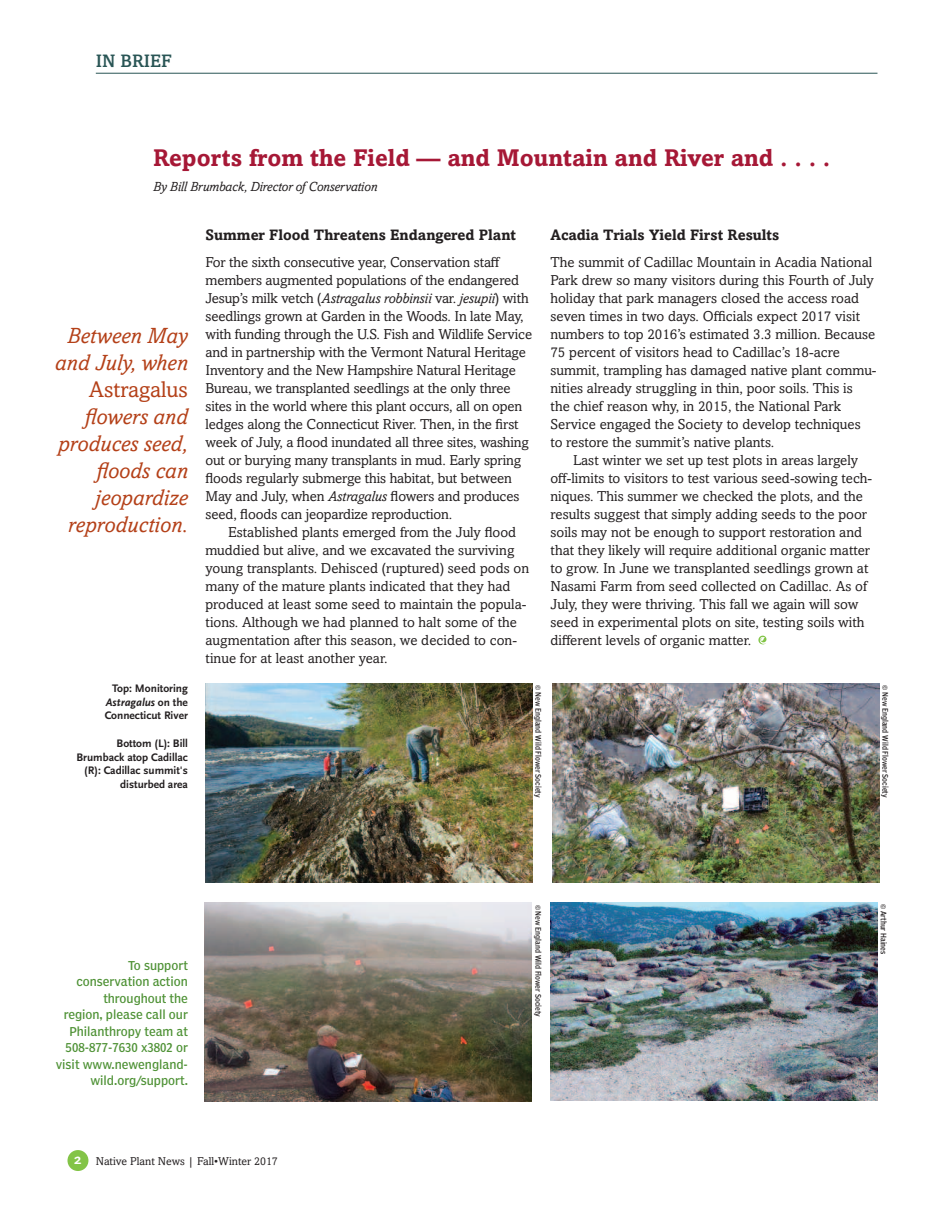
<style>
.page{position:relative;width:945px;height:1215px;background:#fff}
.page>*{position:absolute;margin:0;border:0;box-sizing:border-box;transform-origin:0 0}
.t1{font:700 24px "Amasis MT Std";color:#a61836}
.t2{font:italic 22.5px/27px "Amasis MT Std";color:#b44018;text-align:center}
.t3{font:22.5px "Amasis MT Std";color:#b44018}
.t4{font:500 18px "Amasis MT Std";color:#295555}
.t5{font:700 15px "Amasis MT Std";color:#231f20}
.t6{font:14.4px/18px "Amasis MT Std";color:#231f20}
.t7{font:italic 13.5px "Amasis MT Std";letter-spacing:-.015em;color:#231f20}
.t8{font:condensed 12px/16.5px "Poynter Agate One";color:#4f9236;text-align:right}
.t9{font:700 11.4px/13.6px "Scala Sans OT";color:#231f20;text-align:justify}
.t10{font:11.4px "Amasis MT Std";color:#231f20}
.t11{font:7.5px "Poynter Agate One Comp";color:#231f20}
.s1{font-style:italic}
.s2{font-family:"Scala Sans OT";font-weight:700;font-size:15px;color:#fff}
</style>
<div class="page">
<svg style="left:759px;top:636px;width:8px;height:8px"></svg>
<div style="left:68px;top:1150px;width:20px;height:21px;background:#83c447;border-radius:50%"></div>
<hr style="left:96px;top:73px;width:781px;height:1px;background:#295555">
<img style="left:206px;top:683px;width:327px;height:199px">
<img style="left:205px;top:903px;width:327px;height:198px">
<img style="left:552px;top:683px;width:327px;height:199px">
<img style="left:550px;top:902px;width:327px;height:199px">
<p class="t4" style="left:96px;top:55px;width:78px">IN BRIEF</p>
<h1 class="t1" style="left:153px;top:149px;width:679px">Reports from the Field — and Mountain and River and . . . .</h1>
<p class="t7" style="left:153px;top:182px;width:226px">By Bill Brumback, Director of Conservation</p>
<h2 class="t2" style="left:55px;top:324px;width:135px">Between May and July, when</h2>
<h2 class="t3" style="left:89px;top:382px;width:101px">Astragalus</h2>
<h2 class="t2" style="left:58px;top:405px;width:131px;text-align:right">flowers and produces seed, floods can jeopardize reproduction.</h2>
<p class="t9" style="left:105px;top:682px;width:85px;text-indent:8px">top: Monitoring <span class="s1">Astragalus</span> on the connecticut river</p>
<p class="t9" style="left:76px;top:737px;width:113px;text-align:right">bottom (l): bill brumback atop cadillac (r): cadillac summit's disturbed area</p>
<p class="t5" style="left:206px;top:229px;width:312px">Summer Flood Threatens Endangered Plant</p>
<p class="t6" style="left:206px;top:254px;width:328px">For the sixth consecutive year, Conservation staff members augmented populations of the endangered Jesup’s milk vetch (<span class="s1">Astragalus robbinsii</span> var. <span class="s1">jesupii</span>) with seedlings grown at Garden in the Woods. In late May, with funding through the U.S. Fish and Wildlife Service and in partnership with the Vermont Natural Heritage Inventory and the New Hampshire Natural Heritage Bureau, we transplanted seedlings at the only three sites in the world where this plant occurs, all on open ledges along the Connecticut River. Then, in the first week of July, a flood inundated all three sites, washing out or burying many transplants in mud. Early spring floods regularly submerge this habitat, but between May and July, when <span class="s1">Astragalus</span> flowers and produces seed, floods can jeopardize reproduction.</p>
<p class="t6" style="left:206px;top:524px;width:325px;text-indent:23px">Established plants emerged from the July flood muddied but alive, and we excavated the surviving young transplants. Dehisced (ruptured) seed pods on many of the mature plants indicated that they had produced at least some seed to maintain the popula&shy;tions. Although we had planned to halt some of the augmentation after this season, we decided to con&shy;tinue for at least another year.</p>
<p class="t5" style="left:551px;top:229px;width:230px">Acadia Trials Yield First Results</p>
<p class="t6" style="left:551px;top:254px;width:328px">The summit of Cadillac Mountain in Acadia National Park drew so many visitors during this Fourth of July holiday that park managers closed the access road seven times in two days. Officials expect 2017 visit numbers to top 2016’s estimated 3.3 million. Because 75 percent of visitors head to Cadillac’s 18-acre summit, trampling has damaged native plant commu&shy;nities already struggling in thin, poor soils. This is<br>the chief reason why, in 2015, the National Park Service engaged the Society to develop techniques<br>to restore the summit’s native plants.</p>
<p class="t6" style="left:551px;top:452px;width:323px;text-indent:23px">Last winter we set up test plots in areas largely off-limits to visitors to test various seed-sowing tech&shy;niques. This summer we checked the plots, and the results suggest that simply adding seeds to the poor soils may not be enough to support restoration and that they likely will require additional organic matter to grow. In June we transplanted seedlings grown at Nasami Farm from seed collected on Cadillac. As of July, they were thriving. This fall we again will sow seed in experimental plots on site, testing soils with different levels of organic matter.</p>
<p class="t11" style="left:542px;top:685px;width:114px;rotate:90deg">© New England Wild Flower Society</p>
<p class="t11" style="left:889px;top:685px;width:114px;rotate:90deg">© New England Wild Flower Society</p>
<p class="t8" style="left:56px;top:957px;width:134px">To support conservation action throughout the<br>region, please call our<br>Philanthropy team at<br>508-877-7630 x3802 or visit www.newengland&shy;wild.org/support.</p>
<p class="t11" style="left:542px;top:905px;width:114px;rotate:90deg">© New England Wild Flower Society</p>
<p class="t11" style="left:888px;top:904px;width:52px;rotate:90deg">© Arthur Haines</p>
<p class="t10" style="left:74px;top:1157px;width:205px"><span class="s2">2</span> Native Plant News | Fall•Winter 2017</p>
</div>
